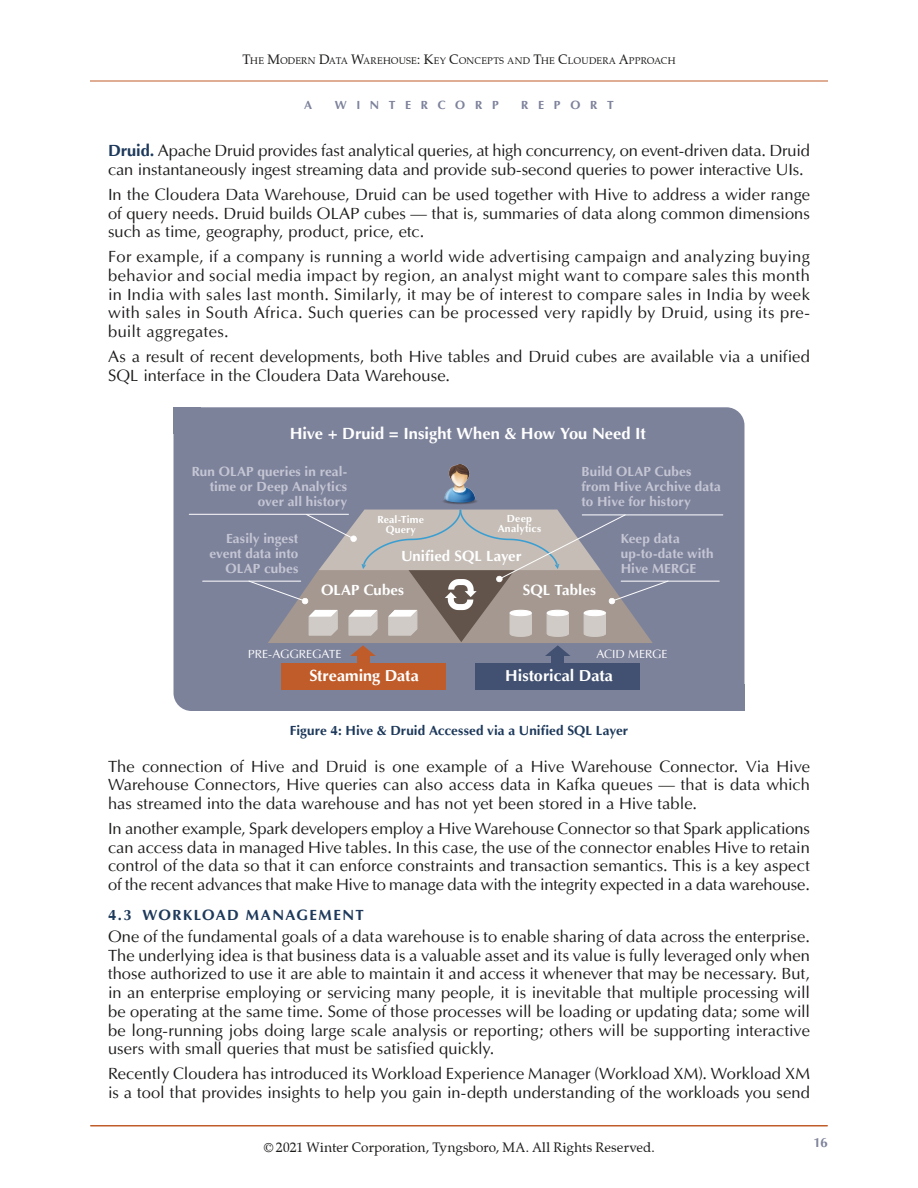
<style>
.page{position:relative;width:918px;height:1188px;background:#fff}
.page>*{position:absolute;margin:0;border:0;box-sizing:border-box;transform-origin:0 0}
.t1{font:16.5px/18.8px "Ottawa Plain";color:#1c1b1a;text-align:justify}
.t2{font:700 16.5px "Ottawa";color:#fff}
.t3{font:700 16.2px "Ottawa";color:#fff}
.t4{font:700 15px "Ottawa";letter-spacing:.005em;color:#fff}
.t5{font:700 15px "Ottawa";letter-spacing:.095em;color:#1d395b}
.t6{font:700 13.5px/15px "Ottawa";letter-spacing:.005em;color:#c5c6d4;text-align:right}
.t7{font:13.5px "Zapf Calligraphic 801 BT";letter-spacing:.01em;color:#1c1b1a}
.t8{font:700 13.5px "Ottawa";letter-spacing:.005em;color:#1d395b}
.t9{font:700 13.5px "Ottawa";color:#7d829b}
.t10{font:12px "Ottawa Plain";color:#fff}
.t11{font:700 12px "Ottawa";letter-spacing:.8em;color:#7d829b}
.t12{font:700 10.5px/10.5px "Ottawa";letter-spacing:.015em;color:#fff;text-align:center}
.t13{font:9.45px "Zapf Calligraphic 801 BT";letter-spacing:.025em;color:#1c1b1a}
.s1{font-size:13.5px}
.s2{font-family:"Ottawa";font-weight:700;color:#1d395b}
</style>
<div class="page">
<hr style="left:91px;top:1125px;width:736px;height:1px;background:#c05c29">
<hr style="left:90px;top:81px;width:738px;height:1px;background:#c05c29">
<div style="left:174px;top:407px;width:570px;height:304px;background:#7d829b;border-radius:18px"></div>
<div style="left:174px;top:407px;width:27px;height:27px;background:#7d829b"></div>
<div style="left:717px;top:684px;width:27px;height:27px;background:#7d829b"></div>
<div style="left:357px;top:656px;width:12px;height:16px;background:#c05c29"></div>
<div style="left:551px;top:656px;width:13px;height:16px;background:#425171"></div>
<div style="left:281px;top:664px;width:164px;height:26px;background:#c05c29"></div>
<div style="left:475px;top:664px;width:165px;height:26px;background:#425171"></div>
<img style="left:443px;top:465px;width:34px;height:39px">
<hr style="left:189px;top:514px;width:160px;height:1px;background:#fff">
<hr style="left:582px;top:515px;width:141px;height:1px;background:#fff">
<hr style="left:203px;top:581px;width:98px;height:1px;background:#fff">
<hr style="left:621px;top:581px;width:98px;height:1px;background:#fff">
<svg style="left:248px;top:510px;width:421px;height:146px"></svg>
<p class="t13" style="left:243px;top:55px;width:434px"><span class="s1">T</span>HE <span class="s1">M</span>ODERN <span class="s1">D</span>ATA <span class="s1">W</span>AREHOUSE<span class="s1">: K</span>EY <span class="s1">C</span>ONCEPTS AND <span class="s1">T</span>HE <span class="s1">C</span>LOUDERA <span class="s1">A</span>PPROACH</p>
<p class="t11" style="left:304px;top:98px;width:10px">A</p>
<p class="t11" style="left:335px;top:98px;width:165px">WINTERCORP</p>
<p class="t11" style="left:521px;top:98px;width:94px">REPORT</p>
<p class="t1" style="left:108px;top:142px;width:703px"><span class="s2">Druid.</span> Apache Druid provides fast analytical queries, at high concurrency, on event-driven data. Druid can instantaneously ingest streaming data and provide sub-second queries to power interactive UIs.</p>
<p class="t1" style="left:108px;top:185px;width:704px">In the Cloudera Data Warehouse, Druid can be used together with Hive to address a wider range of query needs. Druid builds OLAP cubes — that is, summaries of data along common dimensions such as time, geography, product, price, etc.</p>
<p class="t1" style="left:108px;top:247px;width:704px">For example, if a company is running a world wide advertising campaign and analyzing buying behavior and social media impact by region, an analyst might want to compare sales this month in India with sales last month. Similarly, it may be of interest to compare sales in India by week with sales in South Africa. Such queries can be processed very rapidly by Druid, using its pre&shy;built aggregates.</p>
<p class="t1" style="left:108px;top:347px;width:703px">As a result of recent developments, both Hive tables and Druid cubes are available via a unified<br>SQL interface in the Cloudera Data Warehouse.</p>
<p class="t2" style="left:290px;top:424px;width:358px">Hive + Druid = Insight When &amp; How You Need It</p>
<p class="t6" style="left:192px;top:464px;width:157px">Run OLAP queries in real&shy;time or Deep Analytics over all history</p>
<p class="t6" style="left:209px;top:531px;width:91px">Easily ingest event data into<br>OLAP cubes</p>
<p class="t12" style="left:377px;top:514px;width:48px">Real-Time<br>Query</p>
<p class="t12" style="left:498px;top:513px;width:45px">Deep<br>Analytics</p>
<p class="t4" style="left:401px;top:546px;width:122px">Unified SQL Layer</p>
<p class="t6" style="left:581px;top:464px;width:141px;text-align:left">Build OLAP Cubes from Hive Archive data to Hive for history</p>
<p class="t6" style="left:621px;top:531px;width:94px;text-align:left">Keep data up-to-date with<br>Hive MERGE</p>
<p class="t4" style="left:321px;top:580px;width:85px">OLAP Cubes</p>
<p class="t4" style="left:523px;top:580px;width:74px">SQL Tables</p>
<p class="t10" style="left:248px;top:647px;width:95px">PRE-AGGREGATE</p>
<p class="t3" style="left:309px;top:666px;width:111px">Streaming Data</p>
<p class="t10" style="left:597px;top:647px;width:73px">ACID MERGE</p>
<p class="t3" style="left:505px;top:666px;width:109px">Historical Data</p>
<p class="t8" style="left:290px;top:722px;width:340px">Figure 4: Hive &amp; Druid Accessed via a Unified SQL Layer</p>
<p class="t1" style="left:108px;top:757px;width:704px">The connection of Hive and Druid is one example of a Hive Warehouse Connector. Via Hive Warehouse Connectors, Hive queries can also access data in Kafka queues — that is data which has streamed into the data warehouse and has not yet been stored in a Hive table.</p>
<p class="t1" style="left:108px;top:819px;width:703px">In another example, Spark developers employ a Hive Warehouse Connector so that Spark applications can access data in managed Hive tables. In this case, the use of the connector enables Hive to retain control of the data so that it can enforce constraints and transaction semantics. This is a key aspect of the recent advances that make Hive to manage data with the integrity expected in a data warehouse.</p>
<p class="t5" style="left:108px;top:906px;width:257px">4.3 WORKLOAD MANAGEMENT</p>
<p class="t1" style="left:108px;top:927px;width:704px">One of the fundamental goals of a data warehouse is to enable sharing of data across the enterprise.<br>The underlying idea is that business data is a valuable asset and its value is fully leveraged only when those authorized to use it are able to maintain it and access it whenever that may be necessary. But, in an enterprise employing or servicing many people, it is inevitable that multiple processing will be operating at the same time. Some of those processes will be loading or updating data; some will be long-running jobs doing large scale analysis or reporting; others will be supporting interactive users with small queries that must be satisfied quickly.</p>
<p class="t1" style="left:108px;top:1064px;width:704px">Recently Cloudera has introduced its Workload Experience Manager (Workload XM). Workload XM is a tool that provides insights to help you gain in-depth understanding of the workloads you send</p>
<p class="t7" style="left:263px;top:1139px;width:393px">©2021 Winter Corporation, Tyngsboro, MA. All Rights Reserved.</p>
<p class="t9" style="left:814px;top:1134px;width:16px">16</p>
</div>
